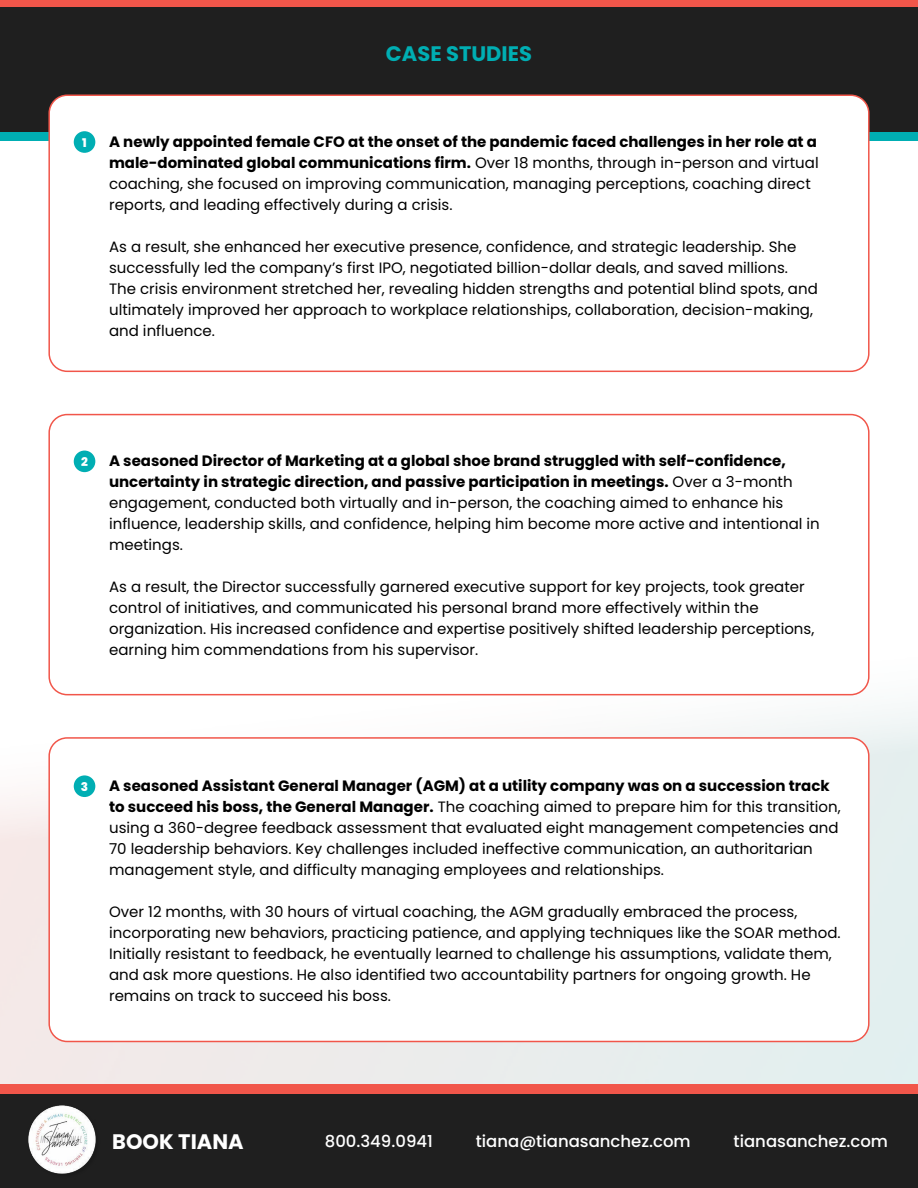
<style>
.page{position:relative;width:918px;height:1188px;background:#fff}
.page>*{position:absolute;margin:0;border:0;box-sizing:border-box;transform-origin:0 0}
.t1{font:700 21px "Poppins";color:#00aeb3}
.t2{font:700 21px "Poppins";color:#fff}
.t3{font:500 16.5px "Poppins";color:#fff}
.t4{font:15px/21px "Poppins";color:#000}
.t5{font:800 12px "Poppins";color:#fff}
.s1{font-weight:700}
</style>
<div class="page">
<img style="left:0;top:686px;width:918px;height:398px">
<div style="left:0;top:132px;width:918px;height:9px;background:#00aeb3"></div>
<div style="left:0;top:1093px;width:918px;height:95px;background:#1f1f1f"></div>
<img style="left:28px;top:1105px;width:68px;height:69px">
<div style="left:0;top:0;width:918px;height:132px;background:#1f1f1f"></div>
<div style="left:0;top:1084px;width:918px;height:9px;background:#f1564a"></div>
<div style="left:49px;top:95px;width:820px;height:276px;background:#fff;border-radius:18px"></div>
<div style="left:48px;top:94px;width:822px;height:278px;border:2px solid #f1564a;border-radius:18px"></div>
<div style="left:74px;top:131px;width:21px;height:22px;background:#00aeb3;border-radius:50%"></div>
<div style="left:0;top:0;width:918px;height:7px;background:#f1564a"></div>
<div style="left:49px;top:415px;width:820px;height:280px;background:#fff;border-radius:18px"></div>
<div style="left:48px;top:414px;width:822px;height:281px;border:2px solid #f1564a;border-radius:18px"></div>
<div style="left:74px;top:451px;width:21px;height:21px;background:#00aeb3;border-radius:50%"></div>
<div style="left:49px;top:738px;width:820px;height:303px;background:#fff;border-radius:18px"></div>
<div style="left:48px;top:737px;width:822px;height:305px;border:2px solid #f1564a;border-radius:18px"></div>
<div style="left:74px;top:775px;width:21px;height:22px;background:#00aeb3;border-radius:50%"></div>
<h1 class="t1" style="left:386px;top:41px;width:148px">CASE STUDIES</h1>
<p class="t5" style="left:82px;top:136px;width:6px">1</p>
<p class="t4" style="left:109px;top:131px;width:711px"><span class="s1">A newly appointed female CFO at the onset of the pandemic faced challenges in her role at a male-dominated global communications firm.</span> Over 18 months, through in-person and virtual coaching, she focused on improving communication, managing perceptions, coaching direct reports, and leading effectively during a crisis.</p>
<p class="t4" style="left:109px;top:236px;width:710px">As a result, she enhanced her executive presence, confidence, and strategic leadership. She successfully led the company’s first IPO, negotiated billion-dollar deals, and saved millions.<br>The crisis environment stretched her, revealing hidden strengths and potential blind spots, and ultimately improved her approach to workplace relationships, collaboration, decision-making, and influence.</p>
<p class="t5" style="left:81px;top:455px;width:8px">2</p>
<p class="t4" style="left:109px;top:451px;width:712px"><span class="s1">A seasoned Director of Marketing at a global shoe brand struggled with self-confidence, uncertainty in strategic direction, and passive participation in meetings.</span> Over a 3-month engagement, conducted both virtually and in-person, the coaching aimed to enhance his influence, leadership skills, and confidence, helping him become more active and intentional in meetings.</p>
<p class="t4" style="left:109px;top:577px;width:707px">As a result, the Director successfully garnered executive support for key projects, took greater control of initiatives, and communicated his personal brand more effectively within the organization. His increased confidence and expertise positively shifted leadership perceptions, earning him commendations from his supervisor.</p>
<p class="t5" style="left:81px;top:780px;width:9px">3</p>
<p class="t4" style="left:109px;top:776px;width:733px"><span class="s1">A seasoned Assistant General Manager (AGM) at a utility company was on a succession track to succeed his boss, the General Manager.</span> The coaching aimed to prepare him for this transition, using a 360-degree feedback assessment that evaluated eight management competencies and 70 leadership behaviors. Key challenges included ineffective communication, an authoritarian management style, and difficulty managing employees and relationships.</p>
<p class="t4" style="left:109px;top:902px;width:733px">Over 12 months, with 30 hours of virtual coaching, the AGM gradually embraced the process, incorporating new behaviors, practicing patience, and applying techniques like the SOAR method.<br>Initially resistant to feedback, he eventually learned to challenge his assumptions, validate them, and ask more questions. He also identified two accountability partners for ongoing growth. He remains on track to succeed his boss.</p>
<h1 class="t2" style="left:112px;top:1129px;width:133px">BOOK TIANA</h1>
<p class="t3" style="left:325px;top:1135px;width:110px">800.349.0941</p>
<p class="t3" style="left:476px;top:1135px;width:216px">tiana@tianasanchez.com</p>
<p class="t3" style="left:734px;top:1135px;width:156px">tianasanchez.com</p>
</div>
